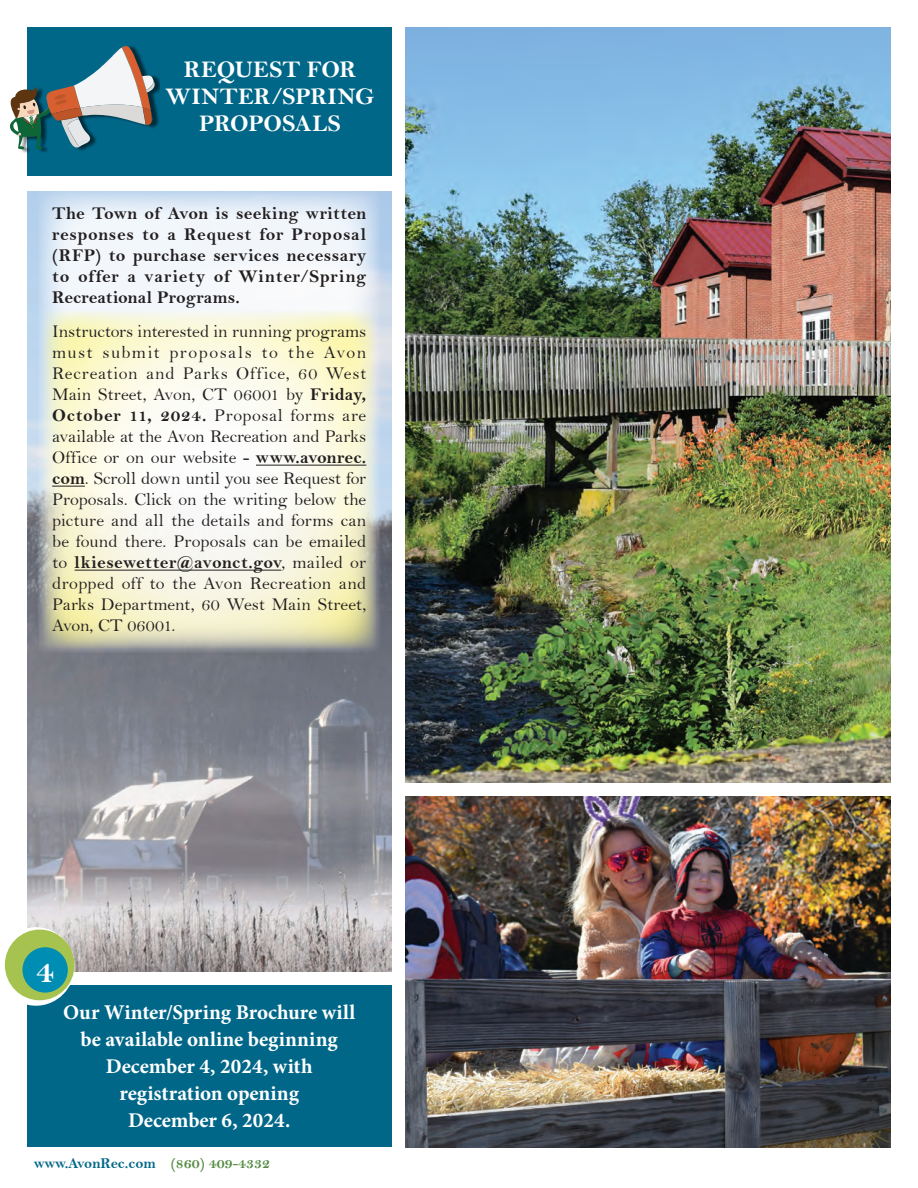
<style>
.page{position:relative;width:918px;height:1188px;background:#fff}
.page>*{position:absolute;margin:0;border:0;box-sizing:border-box;transform-origin:0 0}
.t1{font:34.35px "Bell MT Bold";color:#fff}
.t2{font:24px/27px "Bell MT Bold";color:#fff;text-align:center}
.t3{font:700 21px/27px "Minion Pro";color:#fff;text-align:center}
.t4{font:18px/21px "Bell";letter-spacing:.005em;color:#231f20;text-align:justify}
.t5{font:18px/21px "Bell MT Bold";letter-spacing:.025em;color:#231f20;text-align:justify}
.t6{font:15px "Bell MT Bold";color:#016788}
.s1{font-family:"Bell MT Bold"}
.s2{font-family:"Bell"}
.s3{color:#558c44}
</style>
<div class="page">
<img style="left:405px;top:27px;width:486px;height:756px">
<img style="left:405px;top:796px;width:486px;height:352px">
<img style="left:27px;top:191px;width:365px;height:781px">
<svg style="left:38px;top:191px;width:343px;height:461px;fill:#f2f6fb"></svg>
<div style="left:27px;top:986px;width:365px;height:162px;background:#016788"></div>
<svg style="left:43px;top:310px;width:333px;height:338px"></svg>
<svg style="left:4px;top:927px;width:71px;height:79px"></svg>
<div style="left:5px;top:930px;width:70px;height:70px;background:#a7c34f;border-radius:50%"></div>
<div style="left:22px;top:947px;width:46px;height:46px;background:#008db3;border-radius:50%"></div>
<div style="left:27px;top:27px;width:365px;height:149px;background:#016788"></div>
<img style="left:21px;top:77px;width:138px;height:76px">
<svg style="left:10px;top:46px;width:147px;height:104px"></svg>
<hr style="left:256px;top:465px;width:110px;height:1px;background:#231f20">
<hr style="left:52px;top:486px;width:33px;height:1px;background:#231f20">
<hr style="left:75px;top:570px;width:206px;height:1px;background:#231f20">
<h2 class="t2" style="left:166px;top:56px;width:211px">REQUEST FOR<br>WINTER/SPRING<br>PROPOSALS</h2>
<p class="t5" style="left:52px;top:203px;width:316px">The Town of Avon is seeking written responses to a Request for Proposal (RFP) to purchase services necessary to offer a variety of Winter/Spring Recreational Programs.</p>
<p class="t4" style="left:52px;top:321px;width:316px">Instructors interested in running programs must submit proposals to the Avon Recreation and Parks Office, 60 West Main Street, Avon, CT 06001 by <span class="s1">Friday, October 11, 2024.</span> Proposal forms are available at the Avon Recreation and Parks Office or on our website - <span class="s1">www.avonrec. com</span>. Scroll down until you see Request for Proposals. Click on the writing below the picture and all the details and forms can be found there. Proposals can be emailed</p>
<p class="t5" style="left:52px;top:552px;width:316px"><span class="s2">to</span> lkiesewetter@avonct.gov<span class="s2">, mailed or</span></p>
<p class="t4" style="left:52px;top:573px;width:316px">dropped off to the Avon Recreation and Parks Department, 60 West Main Street, Avon, CT 06001.</p>
<h1 class="t1" style="left:36px;top:950px;width:20px">4</h1>
<p class="t3" style="left:63px;top:998px;width:294px">Our Winter/Spring Brochure will be available online beginning<br>December 4, 2024, with registration opening<br>December 6, 2024.</p>
<p class="t6" style="left:34px;top:1154px;width:238px">www.AvonRec.com <span class="s3">(860) 409-4332</span></p>
</div>
